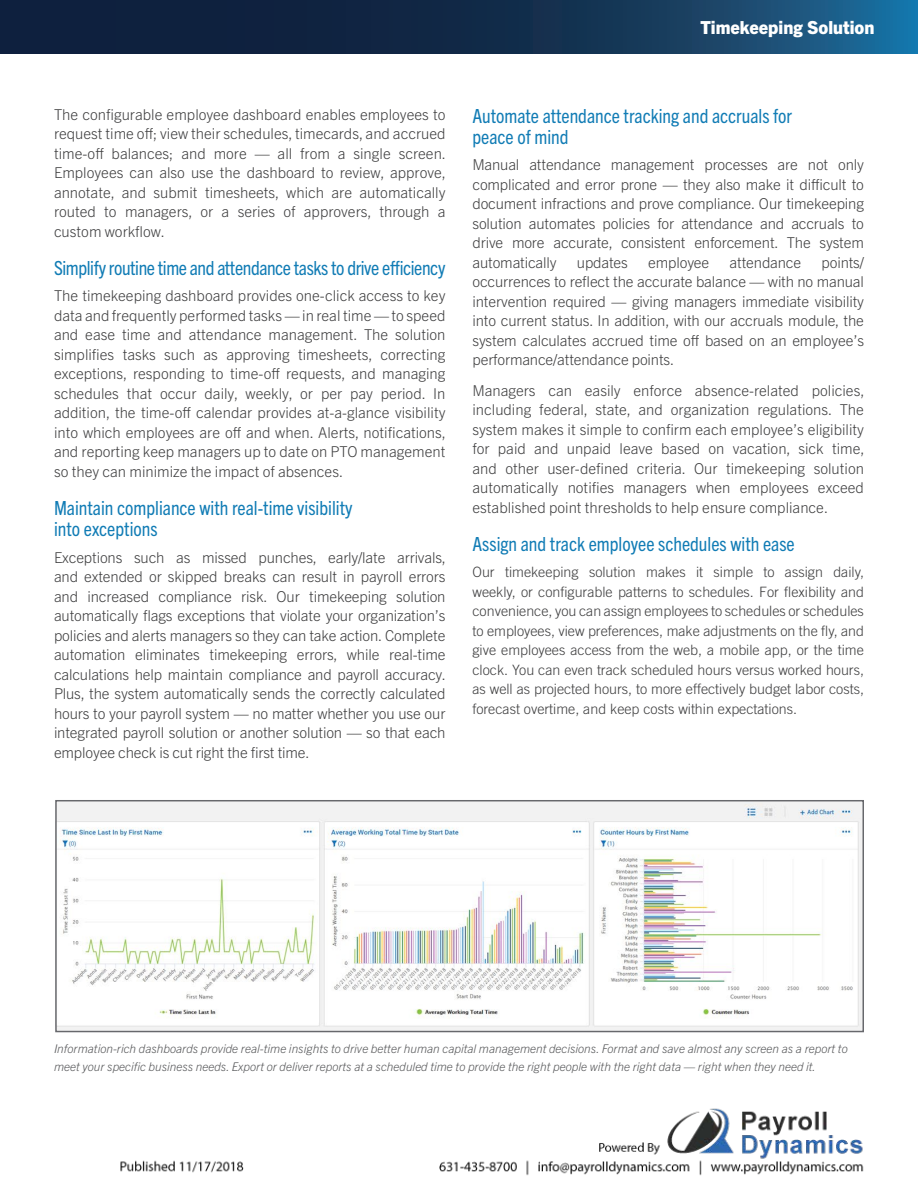
<style>
.page{position:relative;width:918px;height:1188px;background:#fff}
.page>*{position:absolute;margin:0;border:0;box-sizing:border-box;transform-origin:0 0}
.Subhead{font:condensed 19.5px/21px "Trade Gothic Next LT Pro";color:#117cb5}
.Subhead-2{font:condensed 19.5px "Trade Gothic Next LT Pro";letter-spacing:-.02em;color:#117cb5}
.t1{font:800 18px "Trade Gothic Next LT Pro";color:#fff}
.Body{font:300 15px/19.5px "Trade Gothic Next LT Pro";letter-spacing:-.01em;color:#3e3e3f;text-align:justify}
.Body-2{font:300 14.25px/19.5px "Trade Gothic LT Std";color:#3e3e3f;text-align:justify}
.Callout_Image_captio{font:italic 300 12px/18px "Trade Gothic Next LT Pro";color:#57585a}
</style>
<div class="page">
<svg style="left:0;top:0;width:918px;height:54px;background:#133354"></svg>
<img style="left:57px;top:802px;width:805px;height:228px">
<div style="left:55px;top:800px;width:809px;height:232px;border:1px solid #67686c"></div>
<img style="left:120px;top:1108px;width:744px;height:68px">
<p class="t1" style="left:700px;top:15px;width:176px">Timekeeping Solution</p>
<p class="Body" style="left:54px;top:103px;width:394px">The configurable employee dashboard enables employees to request time off; view their schedules, timecards, and accrued time-off balances; and more — all from a single screen.<br>Employees can also use the dashboard to review, approve, annotate, and submit timesheets, which are automatically routed to managers, or a series of approvers, through a custom workflow.</p>
<p class="Subhead-2" style="left:54px;top:255px;width:393px">Simplify routine time and attendance tasks to drive efficiency</p>
<p class="Body" style="left:54px;top:285px;width:394px">The timekeeping dashboard provides one-click access to key data and frequently performed tasks — in real time — to speed and ease time and attendance management. The solution simplifies tasks such as approving timesheets, correcting exceptions, responding to time-off requests, and managing schedules that occur daily, weekly, or per pay period. In addition, the time-off calendar provides at-a-glance visibility into which employees are off and when. Alerts, notifications, and reporting keep managers up to date on PTO management so they can minimize the impact of absences.</p>
<p class="Subhead" style="left:54px;top:497px;width:300px">Maintain compliance with real-time visibility into exceptions</p>
<p class="Body" style="left:54px;top:547px;width:394px">Exceptions such as missed punches, early/late arrivals, and extended or skipped breaks can result in payroll errors and increased compliance risk. Our timekeeping solution automatically flags exceptions that violate your organization’s policies and alerts managers so they can take action. Complete automation eliminates timekeeping errors, while real-time calculations help maintain compliance and payroll accuracy.<br>Plus, the system automatically sends the correctly calculated hours to your payroll system — no matter whether you use our integrated payroll solution or another solution — so that each employee check is cut right the first time.</p>
<p class="Subhead" style="left:472px;top:104px;width:321px">Automate attendance tracking and accruals for peace of mind</p>
<p class="Body" style="left:472px;top:154px;width:393px">Manual attendance management processes are not only complicated and error prone — they also make it difficult to document infractions and prove compliance. Our timekeeping solution automates policies for attendance and accruals to drive more accurate, consistent enforcement. The system automatically</p>
<p class="Body" style="left:472px;top:252px;width:393px;text-indent:349px">points/ occurrences to reflect the accurate balance — with no manual intervention required — giving managers immediate visibility into current status. In addition, with our accruals module, the system calculates accrued time off based on an employee’s performance/attendance points.</p>
<p class="Body" style="left:472px;top:379px;width:394px">Managers can easily enforce absence-related policies, including federal, state, and organization regulations. The system makes it simple to confirm each employee’s eligibility for paid and unpaid leave based on vacation, sick time, and other user-defined criteria. Our timekeeping solution automatically notifies managers when employees exceed established point thresholds to help ensure compliance.</p>
<p class="Subhead" style="left:472px;top:532px;width:324px">Assign and track employee schedules with ease</p>
<p class="Body-2" style="left:472px;top:562px;width:393px">Our timekeeping solution makes it simple to assign daily, weekly, or configurable patterns to schedules. For flexibility and convenience, you can assign employees to schedules or schedules to employees, view preferences, make adjustments on the fly, and give employees access from the web, a mobile app, or the time clock. You can even track scheduled hours versus worked hours, as well as projected hours, to more effectively budget labor costs, forecast overtime, and keep costs within expectations.</p>
<p class="Body" style="left:577px;top:252px;width:52px">updates</p>
<p class="Body" style="left:648px;top:252px;width:63px">employee</p>
<p class="Body" style="left:730px;top:252px;width:73px">attendance</p>
<p class="Callout_Image_captio" style="left:54px;top:1039px;width:795px">Information-rich dashboards provide real-time insights to drive better human capital management decisions. Format and save almost any screen as a report to meet your specific business needs. Export or deliver reports at a scheduled time to provide the right people with the right data — right when they need it.</p>
</div>
